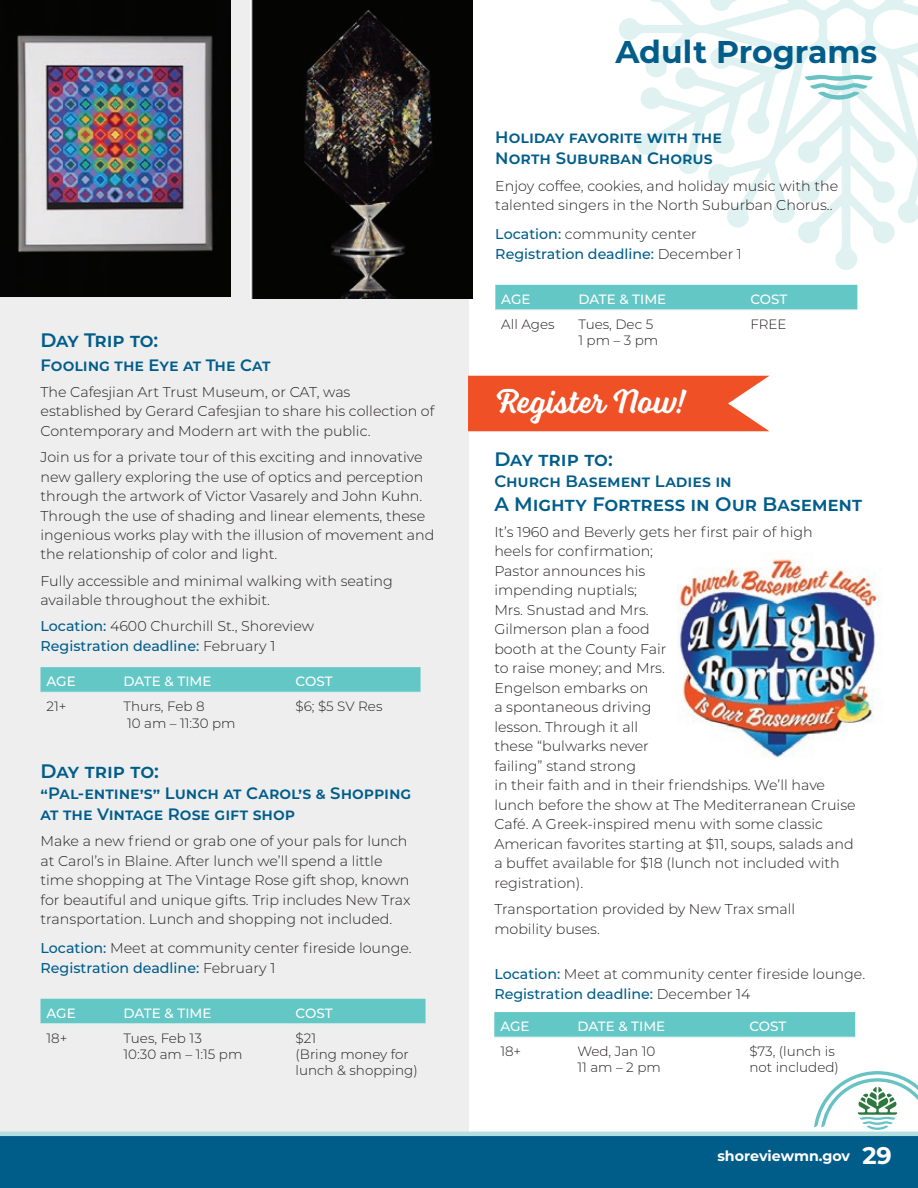
<style>
.page{position:relative;width:918px;height:1188px;background:#fff}
.page>*{position:absolute;margin:0;border:0;box-sizing:border-box;transform-origin:0 0}
.t1{font:34.5px "Voltage";color:#fff}
.t2{font:700 31.5px "Montserrat";color:#005d8a}
.t3{font:600 19.5px "Montserrat";letter-spacing:-.005em;color:#005d8a}
.t4{font:600 16.5px/21px "Montserrat";color:#005d8a}
.t5{font:300 14.25px/19.5px "Montserrat";color:#231f20}
.t6{font:500 14.25px/19.5px "Montserrat";color:#005d8a}
.t7{font:700 14.25px "Montserrat";color:#fff}
.t8{font:300 13.5px/16.2px "Montserrat";color:#231f20}
.t9{font:500 13.5px "Montserrat";color:#fff}
.s1{font-weight:500;color:#005d8a}
.s2{font-weight:300;color:#231f20}
.s3{font-size:24px}
</style>
<div class="page">
<svg style="left:619px;top:0;width:299px;height:270px"></svg>
<div style="left:0;top:0;width:468px;height:1148px;background:#eeeeef"></div>
<svg style="left:494px;top:1012px;width:361px;height:25px;background:#65c7c6"></svg>
<hr style="left:494px;top:1037px;width:77px;height:1px;background:#dff2f1">
<hr style="left:571px;top:1037px;width:172px;height:1px;background:#dff2f1">
<hr style="left:743px;top:1037px;width:112px;height:1px;background:#dff2f1">
<div style="left:40px;top:999px;width:386px;height:24px;background:#63c7c6"></div>
<hr style="left:40px;top:1023px;width:78px;height:1px;background:#dff2f1">
<hr style="left:118px;top:1023px;width:172px;height:1px;background:#dff2f1">
<hr style="left:290px;top:1023px;width:136px;height:1px;background:#dff2f1">
<svg style="left:40px;top:667px;width:381px;height:25px;background:#65c7c6"></svg>
<hr style="left:40px;top:692px;width:78px;height:1px;background:#dff2f1">
<hr style="left:118px;top:692px;width:172px;height:1px;background:#dff2f1">
<hr style="left:290px;top:692px;width:131px;height:1px;background:#dff2f1">
<img style="left:0;top:0;width:231px;height:297px">
<svg style="left:468px;top:376px;width:301px;height:55px;background:#f15b33"></svg>
<div style="left:495px;top:285px;width:362px;height:24px;background:#63c7c6"></div>
<hr style="left:495px;top:309px;width:77px;height:1px;background:#dff2f1">
<hr style="left:572px;top:309px;width:172px;height:1px;background:#dff2f1">
<hr style="left:744px;top:309px;width:113px;height:1px;background:#dff2f1">
<img style="left:251px;top:0;width:222px;height:299px">
<img style="left:678px;top:558px;width:202px;height:200px">
<div style="left:0;top:1136px;width:918px;height:52px;background:#005d8a"></div>
<svg style="left:810px;top:1071px;width:108px;height:61px"></svg>
<hr style="left:0;top:1132px;width:918px;height:4px;background:#b3dfe0">
<svg style="left:805px;top:75px;width:68px;height:25px"></svg>
<h3 class="t3" style="left:40px;top:326px;width:119px">Day Trip to:</h3>
<p class="t4" style="left:40px;top:353px;width:231px">Fooling the Eye at The Cat</p>
<p class="t5" style="left:40px;top:382px;width:395px">The Cafesjian Art Trust Museum, or CAT, was established by Gerard Cafesjian to share his collection of<br>Contemporary and Modern art with the public.</p>
<p class="t5" style="left:40px;top:447px;width:396px">Join us for a private tour of this exciting and innovative new gallery exploring the use of optics and perception through the artwork of Victor Vasarely and John Kuhn.<br>Through the use of shading and linear elements, these ingenious works play with the illusion of movement and the relationship of color and light.</p>
<p class="t5" style="left:40px;top:570px;width:354px">Fully accessible and minimal walking with seating available throughout the exhibit.</p>
<p class="t5" style="left:40px;top:616px;width:275px"><span class="s1">Location:</span> 4600 Churchill St., Shoreview<br><span class="s1">Registration deadline:</span> February 1</p>
<p class="t9" style="left:46px;top:672px;width:31px">AGE</p>
<p class="t9" style="left:124px;top:672px;width:89px">DATE &amp; TIME</p>
<p class="t9" style="left:296px;top:672px;width:39px">COST</p>
<p class="t8" style="left:46px;top:698px;width:22px">21+</p>
<p class="t8" style="left:124px;top:698px;width:114px">Thurs, Feb 8<br>10 am – 11:30 pm</p>
<p class="t8" style="left:296px;top:698px;width:88px">$6; $5 SV Res</p>
<h3 class="t3" style="left:40px;top:757px;width:120px">Day trip to:</h3>
<p class="t4" style="left:40px;top:782px;width:372px">“Pal-entine’s” Lunch at Carol’s &amp; Shopping at the Vintage Rose gift shop</p>
<p class="t5" style="left:40px;top:831px;width:372px">Make a new friend or grab one of your pals for lunch at Carol’s in Blaine. After lunch we’ll spend a little time shopping at The Vintage Rose gift shop, known for beautiful and unique gifts. Trip includes New Trax transportation. Lunch and shopping not included.</p>
<p class="t5" style="left:40px;top:938px;width:373px"><span class="s1">Location:</span> Meet at community center fireside lounge.<br><span class="s1">Registration deadline:</span> February 1</p>
<p class="t9" style="left:46px;top:1004px;width:31px">AGE</p>
<p class="t9" style="left:124px;top:1004px;width:89px">DATE &amp; TIME</p>
<p class="t9" style="left:296px;top:1004px;width:39px">COST</p>
<p class="t8" style="left:46px;top:1030px;width:22px">18+</p>
<p class="t8" style="left:124px;top:1030px;width:120px">Tues, Feb 13<br>10:30 am – 1:15 pm</p>
<p class="t8" style="left:296px;top:1030px;width:124px">$21<br>(Bring money for lunch &amp; shopping)</p>
<h2 class="t2" style="left:615px;top:29px;width:264px">Adult Programs</h2>
<p class="t4" style="left:495px;top:126px;width:228px">Holiday favorite with the<br>North Suburban Chorus</p>
<p class="t5" style="left:495px;top:175px;width:344px">Enjoy coffee, cookies, and holiday music with the talented singers in the North Suburban Chorus..</p>
<p class="t6" style="left:495px;top:224px;width:248px">Location: <span class="s2">community center<br></span>Registration deadline: <span class="s2">December 1</span></p>
<p class="t9" style="left:501px;top:290px;width:31px">AGE</p>
<p class="t9" style="left:578px;top:290px;width:89px">DATE &amp; TIME</p>
<p class="t9" style="left:750px;top:290px;width:39px">COST</p>
<p class="t8" style="left:501px;top:316px;width:55px">All Ages</p>
<p class="t8" style="left:578px;top:316px;width:81px">Tues, Dec 5<br>1 pm – 3 pm</p>
<p class="t8" style="left:750px;top:316px;width:38px">FREE</p>
<h1 class="t1" style="left:497px;top:381px;width:192px">Register Now!</h1>
<h3 class="t3" style="left:494px;top:445px;width:120px">Day trip to:</h3>
<p class="t4" style="left:494px;top:470px;width:239px">Church Basement Ladies in</p>
<h3 class="t3" style="left:494px;top:490px;width:369px">A Mighty Fortress in Our Basement</h3>
<p class="t5" style="left:494px;top:522px;width:363px">It’s 1960 and Beverly gets her first pair of high<br>heels for confirmation;<br>Pastor announces his<br>impending nuptials;<br>Mrs. Snustad and Mrs.<br>Gilmerson plan a food<br>booth at the County Fair<br>to raise money; and Mrs.<br>Engelson embarks on<br>a spontaneous driving<br>lesson. Through it all<br>these “bulwarks never<br>failing” stand strong<br>in their faith and in their friendships. We’ll have lunch before the show at The Mediterranean Cruise<br>Café. A Greek-inspired menu with some classic<br>American favorites starting at $11, soups, salads and a buffet available for $18 (lunch not included with registration).</p>
<p class="t5" style="left:494px;top:899px;width:302px">Transportation provided by New Trax small mobility buses.</p>
<p class="t5" style="left:494px;top:964px;width:372px"><span class="s1">Location:</span> Meet at community center fireside lounge.<br><span class="s1">Registration deadline:</span> December 14</p>
<p class="t9" style="left:500px;top:1017px;width:31px">AGE</p>
<p class="t9" style="left:577px;top:1017px;width:89px">DATE &amp; TIME</p>
<p class="t9" style="left:749px;top:1017px;width:39px">COST</p>
<p class="t8" style="left:500px;top:1043px;width:22px">18+</p>
<p class="t8" style="left:577px;top:1043px;width:85px">Wed, Jan 10<br>11 am – 2 pm</p>
<p class="t8" style="left:749px;top:1043px;width:91px">$73, (lunch is not included)</p>
<p class="t7" style="left:717px;top:1146px;width:176px">shoreviewmn.gov <span class="s3">29</span></p>
</div>
